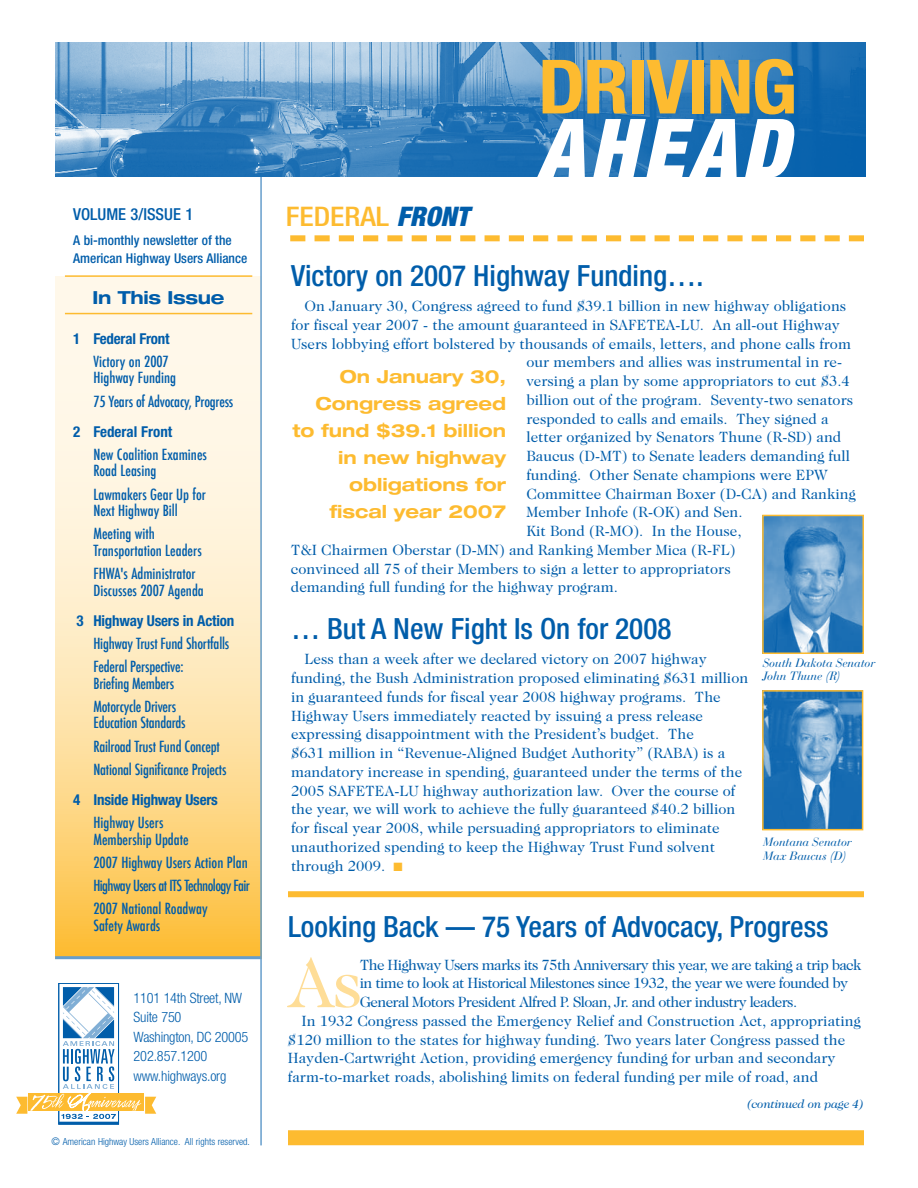
<style>
.page{position:relative;width:918px;height:1188px;background:#fff}
.page>*{position:absolute;margin:0;border:0;box-sizing:border-box;transform-origin:0 0}
.t1{font:italic 900 condensed 82.5px "Helvetica Neue";color:#fff}
.t2{font:700 condensed 75px "Helvetica Neue";letter-spacing:-.025em;color:#fdbb30;scale:1.1 1}
.t3{font:70.2px "Caslon Two Twenty Four";color:#fedd97}
.t4{font:500 condensed 29.25px "Helvetica Neue LT Std";color:#005daa}
.t5{font:500 condensed 27px "Helvetica Neue";color:#fdbb30;scale:1.1 1}
.t6{font:700 expanded 18px/27px "Helvetica Neue LT Std";color:#fdbb30;text-align:right}
.t7{font:700 expanded 18px "Helvetica Neue LT Std";letter-spacing:-.015em;color:#005daa}
.t8{font:500 condensed 16.5px "Helvetica Neue";color:#005daa}
.t9{font:15px/18.8px "Caslon Two Twenty Four";color:#005daa}
.t10{font:500 condensed 15px/16.5px "Futura";color:#005daa}
.t11{font:15px "Caslon Two Twenty Four";letter-spacing:-.04em;color:#005daa}
.t12{font:700 condensed 15px "Helvetica Neue";letter-spacing:-.015em;color:#005daa}
.t13{font:300 condensed 14.25px/19.5px "Helvetica Neue";letter-spacing:-.015em;color:#005daa}
.t14{font:500 condensed 13.5px/18px "Helvetica Neue";color:#005daa}
.t15{font:italic 12px/13.5px "Bauer Bodoni";letter-spacing:-.01em;color:#005daa}
.t16{font:italic 12px "Caslon Two Twenty Four";letter-spacing:-.015em;color:#005daa}
.t17{font:300 condensed 9.75px "Helvetica Neue";color:#005daa}
.s1{font-size:10.5px}
.s2{font-weight:900;font-style:italic;color:#005daa}
</style>
<div class="page">
<svg style="left:55px;top:276px;width:205px;height:680px;background:#fee6b5"></svg>
<hr style="left:260px;top:175px;width:2px;height:970px;background:#669ecc">
<img style="left:55px;top:43px;width:810px;height:134px">
<svg style="left:60px;top:1121px;width:57px;height:1px"></svg>
<svg style="left:16px;top:987px;width:140px;height:132px"></svg>
<hr style="left:59px;top:1122px;width:60px;height:2px;background:#005daa">
<svg style="left:290px;top:235px;width:574px;height:6px"></svg>
<div style="left:288px;top:1130px;width:576px;height:15px;background:#fdbb30"></div>
<hr style="left:55px;top:956px;width:206px;height:3px;background:#669ecc">
<hr style="left:65px;top:275px;width:187px;height:2px;background:#fdbb30">
<hr style="left:65px;top:313px;width:187px;height:1px;background:#fdbb30">
<img style="left:765px;top:693px;width:95px;height:134px">
<div style="left:762px;top:690px;width:101px;height:140px;border:2px solid #fdbb30"></div>
<img style="left:765px;top:518px;width:96px;height:133px">
<div style="left:762px;top:515px;width:102px;height:139px;border:2px solid #fdbb30"></div>
<div style="left:288px;top:891px;width:576px;height:6px;background:#fdbb30"></div>
<p class="t8" style="left:73px;top:205px;width:122px">VOLUME 3/ISSUE 1</p>
<p class="t14" style="left:73px;top:231px;width:176px">A bi-monthly newsletter of the<br>American Highway Users Alliance</p>
<p class="t7" style="left:93px;top:286px;width:133px">In This Issue</p>
<p class="t12" style="left:73px;top:329px;width:98px">1 Federal Front</p>
<p class="t10" style="left:93px;top:353px;width:84px">Victory on 2007<br>Highway Funding</p>
<p class="t10" style="left:93px;top:393px;width:141px">75 Years of Advocacy, Progress</p>
<p class="t12" style="left:73px;top:422px;width:101px">2 Federal Front</p>
<p class="t10" style="left:93px;top:446px;width:115px">New Coalition Examines<br>Road Leasing</p>
<p class="t10" style="left:93px;top:486px;width:114px">Lawmakers Gear Up for<br>Next Highway Bill</p>
<p class="t10" style="left:93px;top:526px;width:110px">Meeting with<br>Transportation Leaders</p>
<p class="t10" style="left:93px;top:565px;width:112px">FHWA's Administrator<br>Discusses 2007 Agenda</p>
<p class="t12" style="left:77px;top:611px;width:159px">3 Highway Users in Action</p>
<p class="t10" style="left:93px;top:632px;width:137px;line-height:23.2px">Highway Trust Fund Shortfalls<br>Federal Perspective:</p>
<p class="t10" style="left:93px;top:672px;width:84px;line-height:23.2px">Briefing Members<br>Motorcycle Drivers</p>
<p class="t10" style="left:93px;top:711px;width:135px;line-height:23.2px">Education Standards<br>Railroad Trust Fund Concept<br>National Significance Projects</p>
<p class="t12" style="left:73px;top:790px;width:146px">4 Inside Highway Users</p>
<p class="t10" style="left:93px;top:814px;width:97px">Highway Users<br>Membership Update</p>
<p class="t10" style="left:93px;top:851px;width:158px;line-height:23.2px">2007 Highway Users Action Plan<br>Highway Users at ITS Technology Fair<br>2007 National Roadway</p>
<p class="t10" style="left:93px;top:917px;width:68px">Safety Awards</p>
<p class="t13" style="left:134px;top:988px;width:116px">1101 14th Street, NW<br>Suite 750<br>Washington, DC 20005<br>202.857.1200 www.highways.org</p>
<p class="t17" style="left:52px;top:1136px;width:200px"><span class="s1">©</span> American Highway Users Alliance. All rights reserved.</p>
<h3 class="t5" style="left:286px;top:200px;width:168px">FEDERAL <span class="s2">FRONT</span></h3>
<h2 class="t2" style="left:538px;top:41px;width:237px">Driving</h2>
<h1 class="t1" style="left:538px;top:98px;width:252px">Ahead</h1>
<h3 class="t4" style="left:291px;top:258px;width:414px">Victory on 2007 Highway Funding….</h3>
<p class="t9" style="left:304px;top:297px;width:543px">On January 30, Congress agreed to fund $39.1 billion in new highway obligations</p>
<p class="t9" style="left:291px;top:315px;width:550px">for fiscal year 2007 - the amount guaranteed in SAFETEA-LU. An all-out Highway</p>
<p class="t9" style="left:291px;top:334px;width:562px">Users lobbying effort bolstered by thousands of emails, letters, and phone calls from</p>
<p class="t9" style="left:526px;top:353px;width:317px">our members and allies was instrumental in re-</p>
<p class="t9" style="left:526px;top:372px;width:325px">versing a plan by some appropriators to cut $3.4</p>
<p class="t9" style="left:526px;top:390px;width:328px">billion out of the program. Seventy-two senators</p>
<p class="t9" style="left:526px;top:409px;width:304px">responded to calls and emails. They signed a</p>
<p class="t9" style="left:526px;top:428px;width:316px">letter organized by Senators Thune (R-SD) and</p>
<p class="t9" style="left:526px;top:447px;width:325px">Baucus (D-MT) to Senate leaders demanding full</p>
<p class="t9" style="left:526px;top:465px;width:303px">funding. Other Senate champions were EPW</p>
<p class="t9" style="left:526px;top:484px;width:331px">Committee Chairman Boxer (D-CA) and Ranking</p>
<p class="t9" style="left:526px;top:503px;width:218px">Member Inhofe (R-OK) and Sen.</p>
<p class="t9" style="left:526px;top:522px;width:217px">Kit Bond (R-MO). In the House,</p>
<p class="t9" style="left:291px;top:540px;width:446px">T&amp;I Chairmen Oberstar (D-MN) and Ranking Member Mica (R-FL)</p>
<p class="t9" style="left:291px;top:559px;width:441px">convinced all 75 of their Members to sign a letter to appropriators</p>
<p class="t9" style="left:291px;top:578px;width:328px">demanding full funding for the highway program.</p>
<h3 class="t4" style="left:291px;top:611px;width:382px">… But A New Fight Is On for 2008</h3>
<p class="t9" style="left:291px;top:650px;width:459px;text-indent:14px">Less than a week after we declared victory on 2007 highway funding, the Bush Administration proposed eliminating $631 million in guaranteed funds for fiscal year 2008 highway programs. The Highway Users immediately reacted by issuing a press release expressing disappointment with the President’s budget. The<br>$631 million in “Revenue-Aligned Budget Authority” (RABA) is a mandatory increase in spending, guaranteed under the terms of the 2005 SAFETEA-LU highway authorization law. Over the course of the year, we will work to achieve the fully guaranteed $40.2 billion for fiscal year 2008, while persuading appropriators to eliminate unauthorized spending to keep the Highway Trust Fund solvent through 2009.</p>
<p class="t6" style="left:293px;top:363px;width:215px">On January 30,<br>Congress agreed to fund $39.1 billion in new highway obligations for fiscal year 2007</p>
<p class="t15" style="left:763px;top:656px;width:114px">South Dakota Senator<br>John Thune (R)</p>
<p class="t15" style="left:763px;top:836px;width:90px">Montana Senator<br>Max Baucus (D)</p>
<h3 class="t4" style="left:288px;top:910px;width:542px">Looking Back — 75 Years of Advocacy, Progress</h3>
<h3 class="t3" style="left:288px;top:943px;width:76px">As</h3>
<p class="t11" style="left:360px;top:956px;width:503px">The Highway Users marks its 75th Anniversary this year, we are taking a trip back</p>
<p class="t11" style="left:360px;top:975px;width:490px">in time to look at Historical Milestones since 1932, the year we were founded by</p>
<p class="t11" style="left:360px;top:993px;width:439px">General Motors President Alfred P. Sloan, Jr. and other industry leaders.</p>
<p class="t9" style="left:301px;top:1011px;width:561px">In 1932 Congress passed the Emergency Relief and Construction Act, appropriating</p>
<p class="t9" style="left:288px;top:1030px;width:559px">$120 million to the states for highway funding. Two years later Congress passed the</p>
<p class="t9" style="left:288px;top:1049px;width:549px">Hayden-Cartwright Action, providing emergency funding for urban and secondary</p>
<p class="t9" style="left:288px;top:1068px;width:532px">farm-to-market roads, abolishing limits on federal funding per mile of road, and</p>
<p class="t16" style="left:747px;top:1097px;width:118px">(continued on page 4)</p>
</div>
